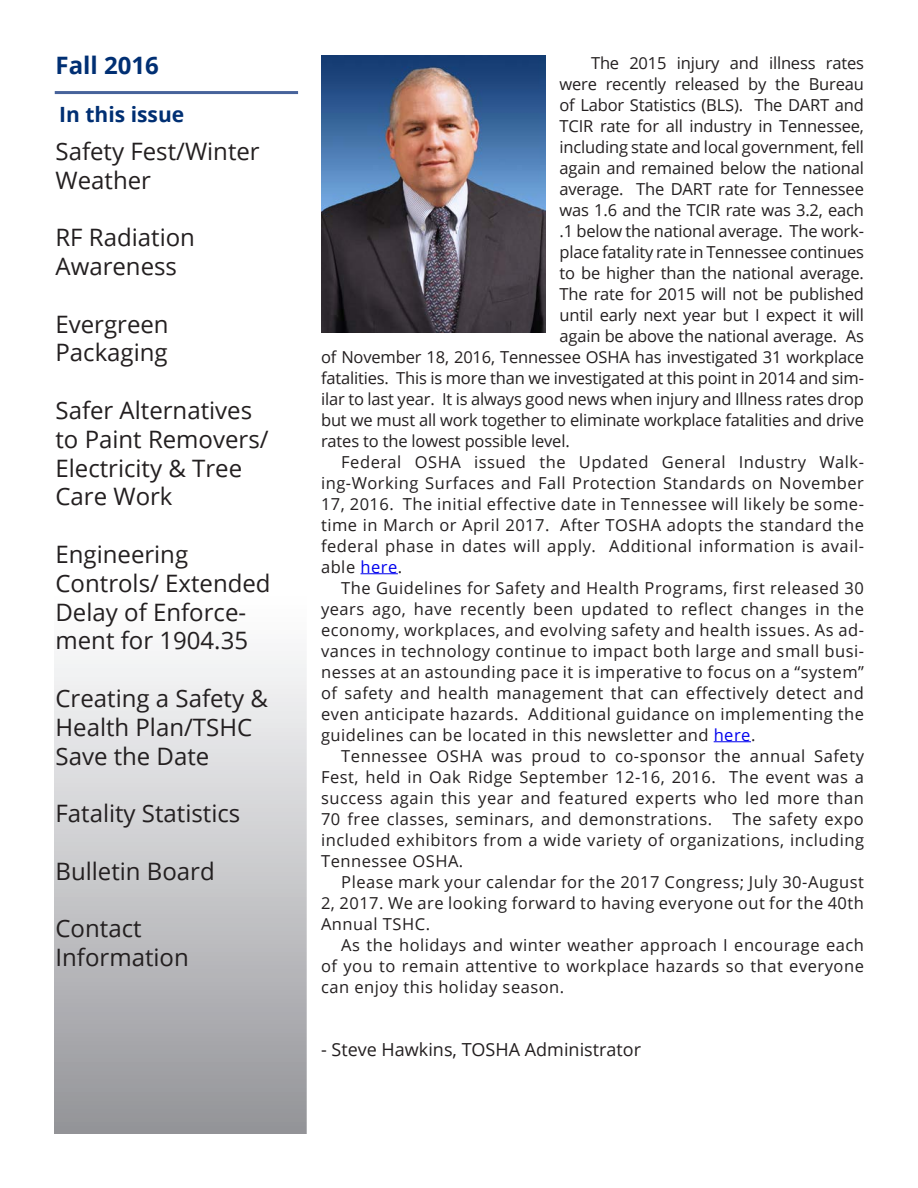
<style>
.page{position:relative;width:918px;height:1188px;background:#fff}
.page>*{position:absolute;margin:0;border:0;box-sizing:border-box;transform-origin:0 0}
.t1{font:24px/28.8px "Open Sans";color:#231f20}
.t2{font:700 24px "Open Sans";color:#002f73}
.t3{font:700 21px "Open Sans";color:#002f73}
.t4{font:18px "Open Sans";color:#231f20}
.t5{font:16.5px/21px "Open Sans";letter-spacing:-.01em;color:#231f20;text-align:justify}
.s1{color:#00e}
</style>
<div class="page">
<svg style="left:57px;top:91px;width:247px;height:1040px"></svg>
<div style="left:54px;top:53px;width:253px;height:1081px;border:2px solid #fff"></div>
<hr style="left:361px;top:573px;width:37px;height:1px;background:#00e">
<hr style="left:714px;top:741px;width:37px;height:1px;background:#00e">
<img style="left:321px;top:56px;width:225px;height:277px">
<div style="left:55px;top:91px;width:243px;height:3px;border:2px solid #47639b"></div>
<p class="t2" style="left:56px;top:49px;width:105px">Fall 2016</p>
<p class="t3" style="left:59px;top:100px;width:126px">In this issue</p>
<p class="t1" style="left:56px;top:136px;width:206px">Safety Fest/Winter<br>Weather</p>
<p class="t1" style="left:56px;top:223px;width:141px">RF Radiation</p>
<p class="t1" style="left:56px;top:251px;width:123px">Awareness</p>
<p class="t1" style="left:56px;top:309px;width:115px">Evergreen</p>
<p class="t1" style="left:56px;top:338px;width:114px">Packaging</p>
<p class="t1" style="left:56px;top:395px;width:215px">Safer Alternatives to Paint Removers/<br>Electricity &amp; Tree<br>Care Work</p>
<p class="t1" style="left:56px;top:539px;width:134px">Engineering</p>
<p class="t1" style="left:56px;top:568px;width:217px">Controls/ Extended<br>Delay of Enforce&shy;ment for 1904.35</p>
<p class="t1" style="left:56px;top:683px;width:214px">Creating a Safety &amp;<br>Health Plan/TSHC<br>Save the Date</p>
<p class="t1" style="left:56px;top:799px;width:186px">Fatality Statistics</p>
<p class="t1" style="left:56px;top:856px;width:161px">Bulletin Board</p>
<p class="t1" style="left:56px;top:914px;width:88px">Contact</p>
<p class="t1" style="left:56px;top:943px;width:135px">Information</p>
<p class="t5" style="left:591px;top:52px;width:274px">The 2015 injury and illness rates</p>
<p class="t5" style="left:560px;top:73px;width:306px">were recently released by the Bureau</p>
<p class="t5" style="left:560px;top:94px;width:306px">of Labor Statistics (BLS). The DART and</p>
<p class="t5" style="left:560px;top:115px;width:306px">TCIR rate for all industry in Tennessee,</p>
<p class="t5" style="left:560px;top:136px;width:306px">including state and local government, fell</p>
<p class="t5" style="left:560px;top:157px;width:306px">again and remained below the national</p>
<p class="t5" style="left:560px;top:178px;width:306px">average. The DART rate for Tennessee</p>
<p class="t5" style="left:560px;top:199px;width:306px">was 1.6 and the TCIR rate was 3.2, each</p>
<p class="t5" style="left:560px;top:220px;width:306px">.1 below the national average. The work-</p>
<p class="t5" style="left:560px;top:241px;width:306px">place fatality rate in Tennessee continues</p>
<p class="t5" style="left:560px;top:262px;width:306px">to be higher than the national average.</p>
<p class="t5" style="left:560px;top:283px;width:306px">The rate for 2015 will not be published</p>
<p class="t5" style="left:560px;top:304px;width:306px">until early next year but I expect it will</p>
<p class="t5" style="left:560px;top:325px;width:306px">again be above the national average. As</p>
<p class="t5" style="left:321px;top:346px;width:544px">of November 18, 2016, Tennessee OSHA has investigated 31 workplace</p>
<p class="t5" style="left:321px;top:367px;width:544px">fatalities. This is more than we investigated at this point in 2014 and sim-</p>
<p class="t5" style="left:321px;top:388px;width:544px">ilar to last year. It is always good news when injury and Illness rates drop</p>
<p class="t5" style="left:321px;top:409px;width:544px">but we must all work together to eliminate workplace fatalities and drive</p>
<p class="t5" style="left:321px;top:430px;width:250px">rates to the lowest possible level.</p>
<p class="t5" style="left:321px;top:451px;width:545px;text-indent:20px">Federal OSHA issued the Updated General Industry Walk&shy;ing-Working Surfaces and Fall Protection Standards on November 17, 2016. The initial effective date in Tennessee will likely be some&shy;time in March or April 2017. After TOSHA adopts the standard the federal phase in dates will apply. Additional information is avail&shy;able <span class="s1">here</span>.</p>
<p class="t5" style="left:321px;top:577px;width:544px;text-indent:20px">The Guidelines for Safety and Health Programs, first released 30 years ago, have recently been updated to reflect changes in the economy, workplaces, and evolving safety and health issues. As ad&shy;vances in technology continue to impact both large and small busi&shy;nesses at an astounding pace it is imperative to focus on a “system” of safety and health management that can effectively detect and even anticipate hazards. Additional guidance on implementing the guidelines can be located in this newsletter and <span class="s1">here</span>.</p>
<p class="t5" style="left:321px;top:745px;width:545px;text-indent:20px">Tennessee OSHA was proud to co-sponsor the annual Safety Fest, held in Oak Ridge September 12-16, 2016. The event was a success again this year and featured experts who led more than 70 free classes, seminars, and demonstrations. The safety expo included exhibitors from a wide variety of organizations, including Tennessee OSHA.</p>
<p class="t5" style="left:321px;top:871px;width:544px;text-indent:20px">Please mark your calendar for the 2017 Congress; July 30-August 2, 2017. We are looking forward to having everyone out for the 40th Annual TSHC.</p>
<p class="t5" style="left:321px;top:934px;width:545px;text-indent:20px">As the holidays and winter weather approach I encourage each of you to remain attentive to workplace hazards so that everyone can enjoy this holiday season.</p>
<p class="t4" style="left:321px;top:1037px;width:322px">- Steve Hawkins, TOSHA Administrator</p>
</div>
